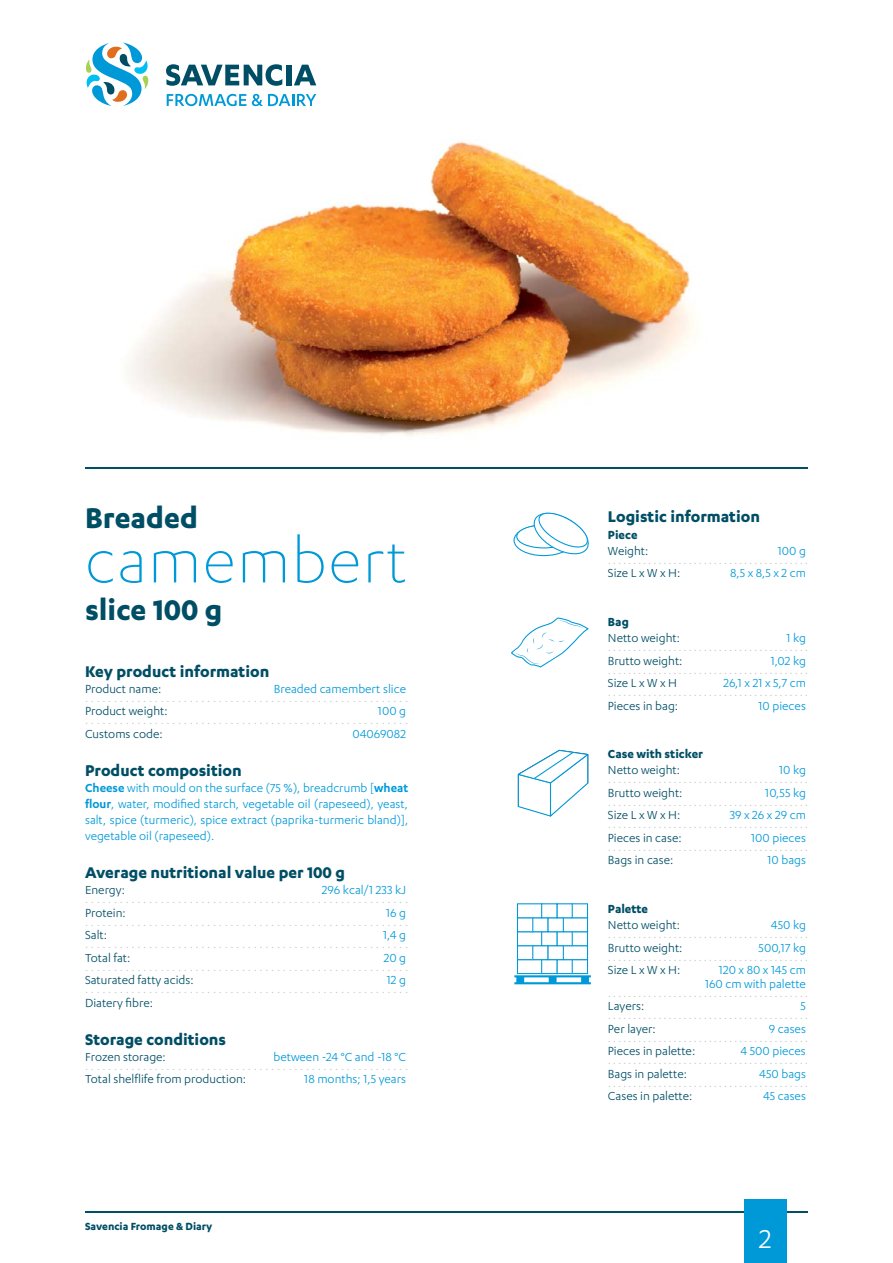
<style>
.page{position:relative;width:893px;height:1263px;background:#fff}
.page>*{position:absolute;margin:0;border:0;box-sizing:border-box;transform-origin:0 0}
.t1{font:300 70.8px "Karbon";letter-spacing:.02em;color:#0099d8}
.t2{font:700 33px "Karbon";color:#004e65}
.t3{font:30px "Karbon";color:#fff}
.t4{font:700 18px "Karbon";color:#004e65}
.t5{font:13.5px "Karbon";color:#c6c8ca}
.t6{font:13.5px/16.2px "Karbon";color:#0099d8;text-align:justify}
.t7{font:13.5px "Karbon";color:#004e65}
.t8{font:700 13.5px "Karbon";color:#004e65}
.t9{font:700 12px "Karbon";color:#004e65}
.s1{font-weight:600}
</style>
<div class="page">
<img style="left:96px;top:106px;width:701px;height:362px">
<svg style="left:166px;top:64px;width:116px;height:22px"></svg>
<div style="left:286px;top:65px;width:6px;height:20px;background:#004e65"></div>
<svg style="left:294px;top:65px;width:22px;height:20px"></svg>
<svg style="left:167px;top:94px;width:79px;height:12px"></svg>
<svg style="left:252px;top:94px;width:64px;height:12px"></svg>
<svg style="left:86px;top:43px;width:63px;height:63px"></svg>
<hr style="left:85px;top:1212px;width:723px;height:1px;background:#004e65">
<hr style="left:85px;top:468px;width:723px;height:1px;background:#004e65">
<div style="left:744px;top:1199px;width:43px;height:64px;background:#0099d8"></div>
<svg style="left:514px;top:525px;width:59px;height:31px"></svg>
<div style="left:513px;top:525px;width:61px;height:31px;border:1px solid #0099d8;border-radius:50%"></div>
<div style="left:517px;top:525px;width:54px;height:23px;background:#fff;border-radius:50%"></div>
<div style="left:516px;top:525px;width:55px;height:23px;border:1px solid #0099d8;border-radius:50%"></div>
<svg style="left:531px;top:512px;width:58px;height:44px"></svg>
<svg style="left:511px;top:617px;width:78px;height:51px"></svg>
<svg style="left:517px;top:749px;width:72px;height:68px"></svg>
<svg style="left:514px;top:975px;width:77px;height:9px"></svg>
<div style="left:517px;top:959px;width:25px;height:15px;border:1px solid #0099d8"></div>
<div style="left:572px;top:959px;width:16px;height:15px;border:1px solid #0099d8"></div>
<div style="left:556px;top:959px;width:17px;height:15px;border:1px solid #0099d8"></div>
<div style="left:541px;top:959px;width:16px;height:15px;border:1px solid #0099d8"></div>
<div style="left:563px;top:945px;width:25px;height:15px;border:1px solid #0099d8"></div>
<div style="left:517px;top:945px;width:16px;height:15px;border:1px solid #0099d8"></div>
<div style="left:532px;top:945px;width:17px;height:15px;border:1px solid #0099d8"></div>
<div style="left:547px;top:945px;width:17px;height:15px;border:1px solid #0099d8"></div>
<div style="left:517px;top:931px;width:25px;height:15px;border:1px solid #0099d8"></div>
<div style="left:572px;top:931px;width:16px;height:15px;border:1px solid #0099d8"></div>
<div style="left:556px;top:931px;width:17px;height:15px;border:1px solid #0099d8"></div>
<div style="left:541px;top:931px;width:16px;height:15px;border:1px solid #0099d8"></div>
<div style="left:563px;top:917px;width:25px;height:15px;border:1px solid #0099d8"></div>
<div style="left:517px;top:917px;width:16px;height:15px;border:1px solid #0099d8"></div>
<div style="left:532px;top:917px;width:17px;height:15px;border:1px solid #0099d8"></div>
<div style="left:547px;top:917px;width:17px;height:15px;border:1px solid #0099d8"></div>
<div style="left:517px;top:903px;width:25px;height:15px;border:1px solid #0099d8"></div>
<div style="left:572px;top:903px;width:16px;height:15px;border:1px solid #0099d8"></div>
<div style="left:556px;top:903px;width:17px;height:15px;border:1px solid #0099d8"></div>
<div style="left:541px;top:903px;width:16px;height:15px;border:1px solid #0099d8"></div>
<h2 class="t2" style="left:85px;top:506px;width:114px">Breaded</h2>
<h1 class="t1" style="left:85px;top:531px;width:323px">camembert</h1>
<h2 class="t2" style="left:85px;top:597px;width:139px">slice 100 g</h2>
<h3 class="t4" style="left:85px;top:664px;width:186px">Key product information</h3>
<p class="t7" style="left:85px;top:683px;width:78px">Product name:</p>
<p class="t6" style="left:274px;top:681px;width:134px">Breaded camembert slice</p>
<p class="t5" style="left:85px;top:692px;width:325px">........................................................</p>
<p class="t7" style="left:85px;top:706px;width:84px">Product weight:</p>
<p class="t6" style="left:378px;top:704px;width:30px">100 g</p>
<p class="t5" style="left:85px;top:715px;width:325px">........................................................</p>
<p class="t7" style="left:85px;top:728px;width:79px">Customs code:</p>
<p class="t6" style="left:352px;top:726px;width:55px">04069082</p>
<h3 class="t4" style="left:85px;top:763px;width:158px">Product composition</h3>
<p class="t6" style="left:85px;top:780px;width:325px"><span class="s1">Cheese</span> with mould on the surface (75 %), breadcrumb [<span class="s1">wheat flour</span>, water, modified starch, vegetable oil (rapeseed), yeast, salt, spice (turmeric), spice extract (paprika-turmeric bland)], vegetable oil (rapeseed).</p>
<h3 class="t4" style="left:85px;top:866px;width:261px">Average nutritional value per 100 g</h3>
<p class="t7" style="left:85px;top:885px;width:41px">Energy:</p>
<p class="t6" style="left:322px;top:883px;width:86px">296 kcal/1 233 kJ</p>
<p class="t5" style="left:85px;top:894px;width:325px">........................................................</p>
<p class="t7" style="left:85px;top:907px;width:42px">Protein:</p>
<p class="t6" style="left:386px;top:906px;width:22px">16 g</p>
<p class="t5" style="left:85px;top:916px;width:325px">........................................................</p>
<p class="t7" style="left:85px;top:930px;width:23px">Salt:</p>
<p class="t6" style="left:383px;top:928px;width:24px">1,4 g</p>
<p class="t5" style="left:85px;top:939px;width:325px">........................................................</p>
<p class="t7" style="left:85px;top:952px;width:47px">Total fat:</p>
<p class="t6" style="left:384px;top:951px;width:24px">20 g</p>
<p class="t5" style="left:85px;top:961px;width:325px">........................................................</p>
<p class="t7" style="left:85px;top:975px;width:110px">Saturated fatty acids:</p>
<p class="t6" style="left:387px;top:973px;width:21px">12 g</p>
<p class="t5" style="left:85px;top:984px;width:325px">........................................................</p>
<p class="t7" style="left:85px;top:997px;width:69px">Diatery fibre:</p>
<h3 class="t4" style="left:85px;top:1032px;width:143px">Storage conditions</h3>
<p class="t7" style="left:85px;top:1051px;width:82px">Frozen storage:</p>
<p class="t6" style="left:273px;top:1050px;width:134px">between -24 °C and -18 °C</p>
<p class="t5" style="left:85px;top:1060px;width:325px">........................................................</p>
<p class="t7" style="left:85px;top:1074px;width:163px">Total shelflife from production:</p>
<p class="t6" style="left:304px;top:1072px;width:103px">18 months; 1,5 years</p>
<p class="t9" style="left:85px;top:1221px;width:129px">Savencia Fromage &amp; Diary</p>
<h3 class="t4" style="left:608px;top:510px;width:154px">Logistic information</h3>
<p class="t8" style="left:608px;top:529px;width:31px">Piece</p>
<p class="t7" style="left:608px;top:545px;width:42px">Weight:</p>
<p class="t6" style="left:778px;top:543px;width:30px">100 g</p>
<p class="t5" style="left:608px;top:554px;width:202px">........................................</p>
<p class="t7" style="left:608px;top:568px;width:74px">Size L x W x H:</p>
<p class="t6" style="left:730px;top:566px;width:77px">8,5 x 8,5 x 2 cm</p>
<p class="t8" style="left:608px;top:617px;width:22px">Bag</p>
<p class="t7" style="left:608px;top:632px;width:74px">Netto weight:</p>
<p class="t6" style="left:786px;top:631px;width:21px">1 kg</p>
<p class="t5" style="left:608px;top:641px;width:202px">........................................</p>
<p class="t7" style="left:608px;top:655px;width:76px">Brutto weight:</p>
<p class="t6" style="left:771px;top:653px;width:37px">1,02 kg</p>
<p class="t5" style="left:608px;top:664px;width:202px">........................................</p>
<p class="t7" style="left:608px;top:677px;width:71px">Size L x W x H</p>
<p class="t6" style="left:723px;top:676px;width:84px">26,1 x 21 x 5,7 cm</p>
<p class="t5" style="left:608px;top:686px;width:202px">........................................</p>
<p class="t7" style="left:608px;top:700px;width:72px">Pieces in bag:</p>
<p class="t6" style="left:758px;top:698px;width:49px">10 pieces</p>
<p class="t8" style="left:608px;top:749px;width:97px">Case with sticker</p>
<p class="t7" style="left:608px;top:765px;width:74px">Netto weight:</p>
<p class="t6" style="left:779px;top:763px;width:28px">10 kg</p>
<p class="t5" style="left:608px;top:774px;width:202px">........................................</p>
<p class="t7" style="left:608px;top:787px;width:76px">Brutto weight:</p>
<p class="t6" style="left:765px;top:786px;width:42px">10,55 kg</p>
<p class="t5" style="left:608px;top:796px;width:202px">........................................</p>
<p class="t7" style="left:608px;top:810px;width:74px">Size L x W x H:</p>
<p class="t6" style="left:730px;top:808px;width:78px">39 x 26 x 29 cm</p>
<p class="t5" style="left:608px;top:819px;width:202px">........................................</p>
<p class="t7" style="left:608px;top:832px;width:75px">Pieces in case:</p>
<p class="t6" style="left:751px;top:831px;width:56px">100 pieces</p>
<p class="t5" style="left:608px;top:841px;width:202px">........................................</p>
<p class="t7" style="left:608px;top:855px;width:67px">Bags in case:</p>
<p class="t6" style="left:767px;top:853px;width:40px">10 bags</p>
<p class="t8" style="left:608px;top:904px;width:42px">Palette</p>
<p class="t7" style="left:608px;top:920px;width:74px">Netto weight:</p>
<p class="t6" style="left:771px;top:918px;width:37px">450 kg</p>
<p class="t5" style="left:608px;top:929px;width:202px">........................................</p>
<p class="t7" style="left:608px;top:942px;width:76px">Brutto weight:</p>
<p class="t6" style="left:759px;top:940px;width:49px">500,17 kg</p>
<p class="t5" style="left:608px;top:951px;width:202px">........................................</p>
<p class="t7" style="left:608px;top:965px;width:74px">Size L x W x H:</p>
<p class="t6" style="left:705px;top:964px;width:102px;line-height:13.5px;text-align:right">120 x 80 x 145 cm<br>160 cm with palette</p>
<p class="t5" style="left:608px;top:987px;width:202px">........................................</p>
<p class="t7" style="left:608px;top:1001px;width:38px">Layers:</p>
<p class="t6" style="left:800px;top:999px;width:7px">5</p>
<p class="t5" style="left:608px;top:1010px;width:202px">........................................</p>
<p class="t7" style="left:608px;top:1023px;width:49px">Per layer:</p>
<p class="t6" style="left:769px;top:1021px;width:39px">9 cases</p>
<p class="t5" style="left:608px;top:1032px;width:202px">........................................</p>
<p class="t7" style="left:608px;top:1046px;width:89px">Pieces in palette:</p>
<p class="t6" style="left:740px;top:1044px;width:67px">4 500 pieces</p>
<p class="t5" style="left:608px;top:1055px;width:202px">........................................</p>
<p class="t7" style="left:608px;top:1068px;width:80px">Bags in palette:</p>
<p class="t6" style="left:759px;top:1066px;width:48px">450 bags</p>
<p class="t5" style="left:608px;top:1077px;width:202px">........................................</p>
<p class="t7" style="left:608px;top:1091px;width:86px">Cases in palette:</p>
<p class="t6" style="left:763px;top:1089px;width:44px">45 cases</p>
<h3 class="t3" style="left:759px;top:1226px;width:14px">2</h3>
</div>
